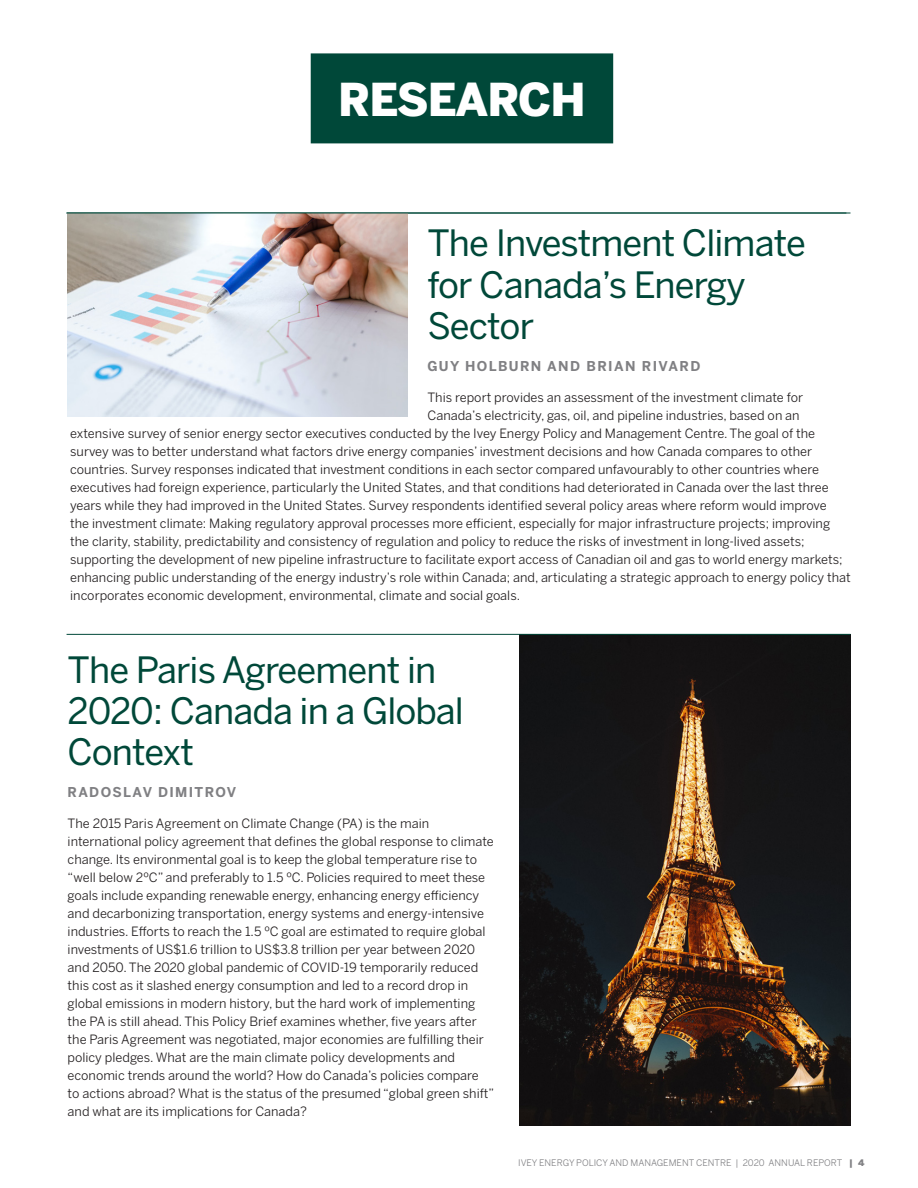
<style>
.page{position:relative;width:918px;height:1188px;background:#fff}
.page>*{position:absolute;margin:0;border:0;box-sizing:border-box;transform-origin:0 0}
.TAB_green{font:900 45px "Benton Sans";letter-spacing:-.025em;color:#fff}
.HEAD3{font:36px/41.4px "Benton Sans";letter-spacing:-.025em;color:#004839}
.BYLINE{font:700 13.5px "Benton Sans";letter-spacing:.1em;color:#808083}
.BODY{font:12.75px/18px "Benton Sans";color:#231f20}
.t1{font:9px "Benton Sans";color:#808083}
.s1{font-weight:900}
</style>
<div class="page">
<div style="left:311px;top:53px;width:302px;height:90px;background:#004839"></div>
<img style="left:67px;top:214px;width:340px;height:202px">
<img style="left:520px;top:635px;width:330px;height:490px">
<hr style="left:67px;top:213px;width:783px;height:1px;background:#004839">
<hr style="left:67px;top:634px;width:783px;height:1px;background:#004839">
<p class="TAB_green" style="left:338px;top:73px;width:249px">RESEARCH</p>
<p class="HEAD3" style="left:427px;top:222px;width:380px">The Investment Climate for Canada’s Energy<br>Sector</p>
<p class="BYLINE" style="left:427px;top:358px;width:274px">GUY HOLBURN AND BRIAN RIVARD</p>
<p class="BODY" style="left:427px;top:388px;width:377px">This report provides an assessment of the investment climate for</p>
<p class="BODY" style="left:427px;top:406px;width:374px">Canada’s electricity, gas, oil, and pipeline industries, based on an</p>
<p class="BODY" style="left:70px;top:424px;width:746px">extensive survey of senior energy sector executives conducted by the Ivey Energy Policy and Management Centre. The goal of the</p>
<p class="BODY" style="left:70px;top:442px;width:743px">survey was to better understand what factors drive energy companies’ investment decisions and how Canada compares to other</p>
<p class="BODY" style="left:70px;top:460px;width:750px">countries. Survey responses indicated that investment conditions in each sector compared unfavourably to other countries where</p>
<p class="BODY" style="left:70px;top:478px;width:760px">executives had foreign experience, particularly the United States, and that conditions had deteriorated in Canada over the last three</p>
<p class="BODY" style="left:70px;top:496px;width:758px">years while they had improved in the United States. Survey respondents identified several policy areas where reform would improve</p>
<p class="BODY" style="left:70px;top:514px;width:762px">the investment climate: Making regulatory approval processes more efficient, especially for major infrastructure projects; improving</p>
<p class="BODY" style="left:70px;top:532px;width:736px">the clarity, stability, predictability and consistency of regulation and policy to reduce the risks of investment in long-lived assets;</p>
<p class="BODY" style="left:70px;top:550px;width:774px">supporting the development of new pipeline infrastructure to facilitate export access of Canadian oil and gas to world energy markets;</p>
<p class="BODY" style="left:70px;top:568px;width:782px">enhancing public understanding of the energy industry’s role within Canada; and, articulating a strategic approach to energy policy that</p>
<p class="BODY" style="left:70px;top:586px;width:451px">incorporates economic development, environmental, climate and social goals.</p>
<p class="HEAD3" style="left:68px;top:648px;width:398px">The Paris Agreement in<br>2020: Canada in a Global<br>Context</p>
<p class="BYLINE" style="left:68px;top:784px;width:170px">RADOSLAV DIMITROV</p>
<p class="BODY" style="left:68px;top:815px;width:428px">The 2015 Paris Agreement on Climate Change (PA) is the main international policy agreement that defines the global response to climate change. Its environmental goal is to keep the global temperature rise to “well below 2ºC” and preferably to 1.5 ºC. Policies required to meet these goals include expanding renewable energy, enhancing energy efficiency and decarbonizing transportation, energy systems and energy-intensive industries. Efforts to reach the 1.5 ºC goal are estimated to require global investments of US$1.6 trillion to US$3.8 trillion per year between 2020 and 2050. The 2020 global pandemic of COVID-19 temporarily reduced this cost as it slashed energy consumption and led to a record drop in global emissions in modern history, but the hard work of implementing the PA is still ahead. This Policy Brief examines whether, five years after the Paris Agreement was negotiated, major economies are fulfilling their policy pledges. What are the main climate policy developments and economic trends around the world? How do Canada’s policies compare<br>to actions abroad? What is the status of the presumed “global green shift” and what are its implications for Canada?</p>
<p class="t1" style="left:518px;top:1158px;width:348px">IVEY ENERGY POLICY AND MANAGEMENT CENTRE | 2020 ANNUAL REPORT <span class="s1">| 4</span></p>
</div>
